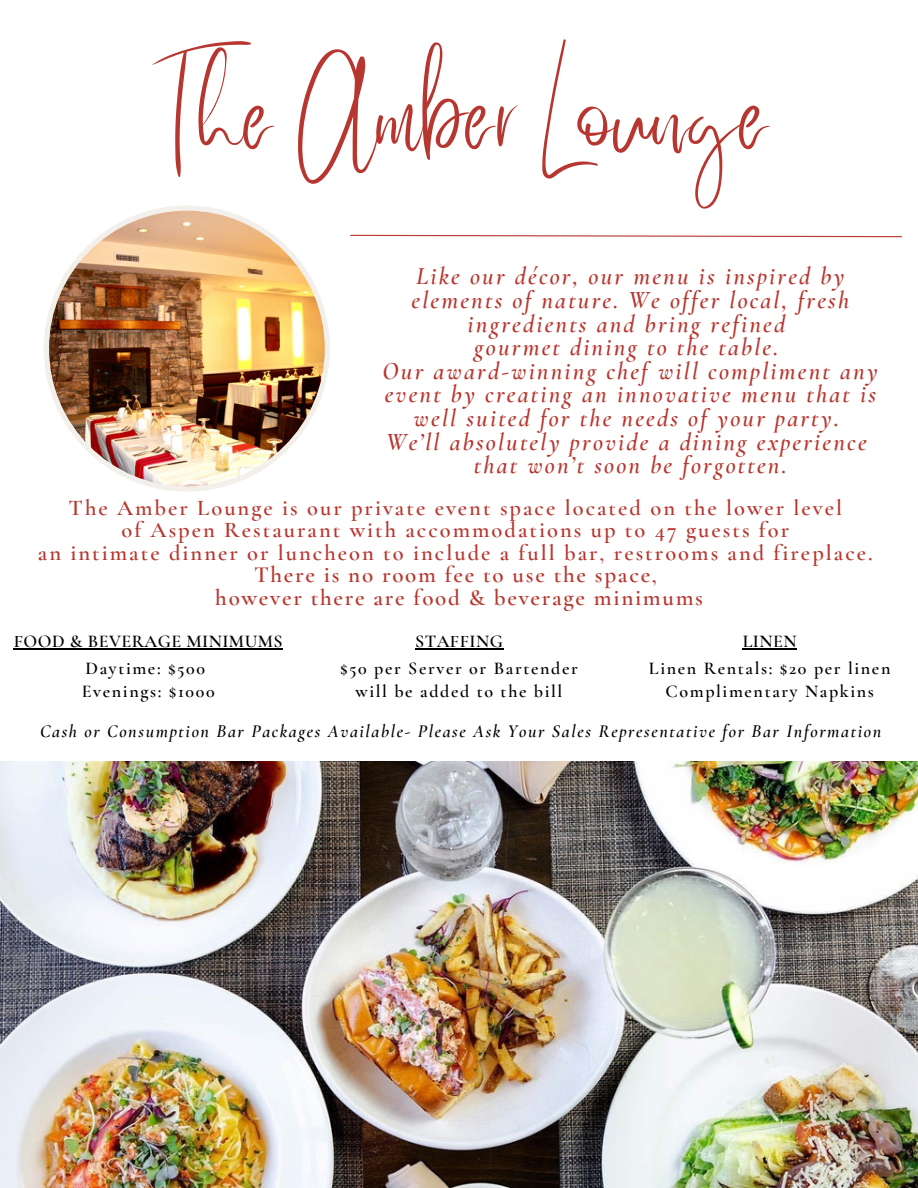
<style>
.page{position:relative;width:918px;height:1188px;background:#fff}
.page>*{position:absolute;margin:0;border:0;box-sizing:border-box;transform-origin:0 0}
.t1{font:84px "Better Saturday";color:#b73730}
.t2{font:italic 600 24.6px/23.7px "Cormorant Garamond";letter-spacing:.09em;color:#b73730;text-align:center}
.t3{font:600 23.1px "Cormorant Garamond";letter-spacing:.075em;color:#b73730}
.t4{font:600 22.5px "Cormorant Garamond";letter-spacing:.09em;color:#b73730}
.t5{font:600 18px "Cormorant Garamond";letter-spacing:.09em;color:#000}
.t6{font:italic 600 18px "Cormorant Garamond";letter-spacing:.09em;color:#000}
.t7{font:600 18px "Cormorant Garamond";letter-spacing:.025em;color:#000}
</style>
<div class="page">
<img style="left:0;top:761px;width:918px;height:427px">
<img style="left:44px;top:206px;width:286px;height:286px">
<svg style="left:350px;top:234px;width:552px;height:4px"></svg>
<hr style="left:14px;top:648px;width:269px;height:1px;background:#000">
<hr style="left:415px;top:648px;width:88px;height:1px;background:#000">
<hr style="left:743px;top:648px;width:54px;height:1px;background:#000">
<p class="t1" style="left:150px;top:101px;width:620px">The Amber Lounge</p>
<p class="t2" style="left:412px;top:265px;width:439px">Like our décor, our menu is inspired by elements of nature. We offer local, fresh ingredients and bring refined</p>
<p class="t2" style="left:474px;top:335px;width:306px">gourmet dining to the table.</p>
<p class="t2" style="left:383px;top:359px;width:497px">Our award-winning chef will compliment any event by creating an innovative menu that is well suited for the needs of your party.</p>
<p class="t2" style="left:386px;top:430px;width:482px">We’ll absolutely provide a dining experience</p>
<p class="t2" style="left:474px;top:454px;width:314px">that won’t soon be forgotten.</p>
<p class="t4" style="left:69px;top:494px;width:775px">The Amber Lounge is our private event space located on the lower level</p>
<p class="t4" style="left:122px;top:516px;width:669px">of Aspen Restaurant with accommodations up to 47 guests for</p>
<p class="t4" style="left:38px;top:539px;width:836px">an intimate dinner or luncheon to include a full bar, restrooms and fireplace.</p>
<p class="t3" style="left:254px;top:561px;width:405px">There is no room fee to use the space,</p>
<p class="t3" style="left:215px;top:583px;width:489px">however there are food &amp; beverage minimums</p>
<p class="t7" style="left:14px;top:630px;width:270px">FOOD &amp; BEVERAGE MINIMUMS</p>
<p class="t5" style="left:86px;top:658px;width:121px">Daytime: $500</p>
<p class="t5" style="left:82px;top:680px;width:134px">Evenings: $1000</p>
<p class="t7" style="left:415px;top:630px;width:89px">STAFFING</p>
<p class="t5" style="left:340px;top:658px;width:239px">$50 per Server or Bartender</p>
<p class="t5" style="left:356px;top:680px;width:208px">will be added to the bill</p>
<p class="t5" style="left:743px;top:630px;width:55px">LINEN</p>
<p class="t5" style="left:649px;top:658px;width:243px">Linen Rentals: $20 per linen</p>
<p class="t5" style="left:666px;top:680px;width:210px">Complimentary Napkins</p>
<p class="t6" style="left:40px;top:720px;width:843px">Cash or Consumption Bar Packages Available- Please Ask Your Sales Representative for Bar Information</p>
</div>
